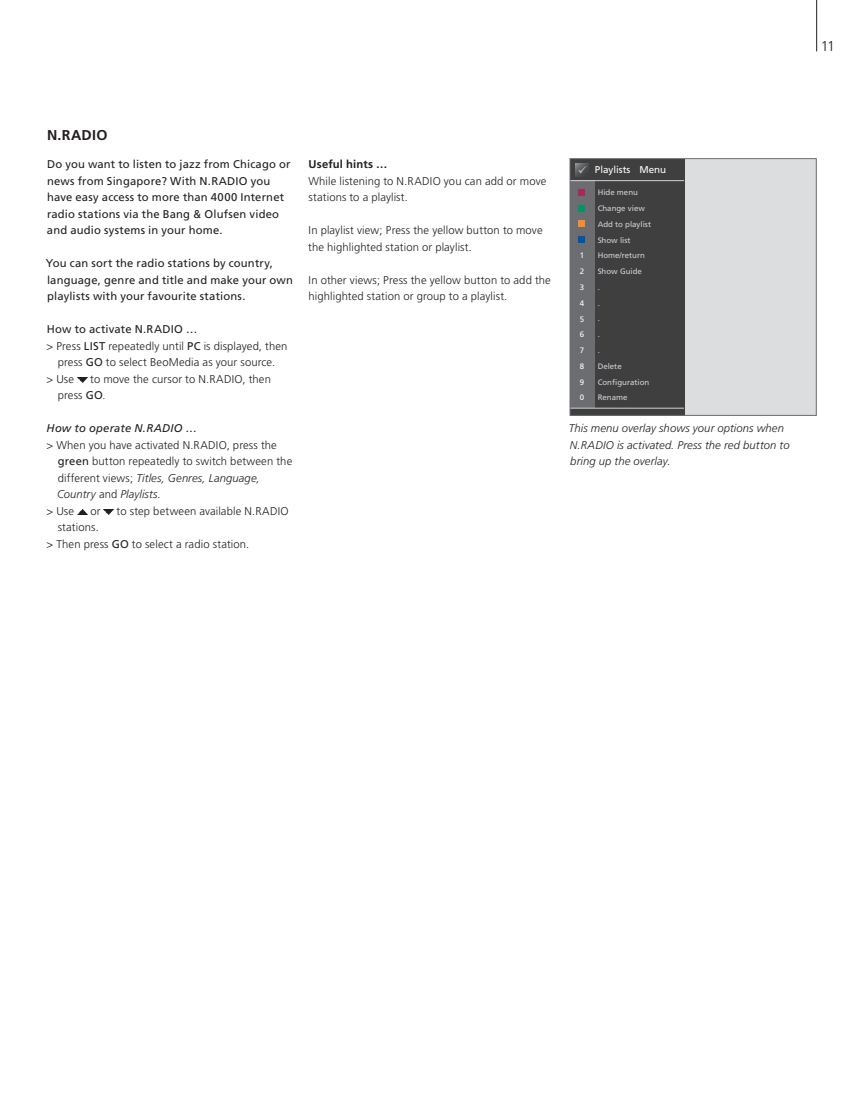
<style>
.page{position:relative;width:859px;height:1110px;background:#fff}
.page>*{position:absolute;margin:0;border:0;box-sizing:border-box;transform-origin:0 0}
.t1{font:700 14.25px "Frutiger";letter-spacing:.015em;color:#231f20}
.t2{font:300 14.25px "Frutiger";color:#231f20}
.t3{font:300 11.25px/16.5px "Frutiger";letter-spacing:.01em;color:#231f20}
.t4{font:11.25px/16.5px "Frutiger";letter-spacing:.015em;color:#231f20}
.t5{font:italic 300 11.25px/16.5px "Frutiger";letter-spacing:.01em;color:#231f20}
.t6{font:italic 11.25px "Frutiger";letter-spacing:.02em;color:#231f20}
.t7{font:700 11.25px "Frutiger";letter-spacing:.01em;color:#231f20}
.t8{font:9.9px "Frutiger";color:#fff}
.t9{font:7.95px/15.8px "Frutiger";color:#d1d2d4}
.t10{font:7.95px/15.8px "Frutiger";color:#fff;text-align:justify}
.s1{font-weight:400}
.s2{font-style:normal}
</style>
<div class="page">
<svg style="left:77px;top:378px;width:10px;height:4px"></svg>
<svg style="left:78px;top:510px;width:9px;height:4px"></svg>
<svg style="left:104px;top:510px;width:9px;height:4px"></svg>
<div style="left:570px;top:159px;width:246px;height:256px;background:#dcdddf"></div>
<div style="left:570px;top:159px;width:115px;height:256px;background:#3f3f40"></div>
<div style="left:570px;top:181px;width:24px;height:227px;background:#6c6d70"></div>
<hr style="left:570px;top:180px;width:114px;height:1px;background:#d1d2d4">
<hr style="left:570px;top:408px;width:114px;height:1px;background:#d1d2d4">
<div style="left:578px;top:189px;width:7px;height:7px;background:#a52a56"></div>
<div style="left:578px;top:205px;width:7px;height:7px;background:#019464"></div>
<div style="left:578px;top:220px;width:7px;height:7px;background:#f58b32"></div>
<div style="left:578px;top:236px;width:7px;height:7px;background:#0154a6"></div>
<div style="left:570px;top:158px;width:246px;height:258px;border:1px solid #6c6d70"></div>
<hr style="left:816px;top:0;width:1px;height:51px;background:#231f20">
<svg style="left:576px;top:163px;width:12px;height:13px"></svg>
<p class="t1" style="left:47px;top:126px;width:62px">N.RADIO</p>
<p class="t4" style="left:47px;top:156px;width:245px">Do you want to listen to jazz from Chicago or news from Singapore? With N.RADIO you have easy access to more than 4000 Internet radio stations via the Bang &amp; Olufsen video and audio systems in your home.</p>
<p class="t4" style="left:46px;top:255px;width:249px">You can sort the radio stations by country, language, genre and title and make your own playlists with your favourite stations.</p>
<p class="t4" style="left:47px;top:321px;width:152px">How to activate N.RADIO …</p>
<p class="t3" style="left:46px;top:337px;width:242px">&gt; Press <span class="s1">LIST</span> repeatedly until <span class="s1">PC</span> is displayed, then</p>
<p class="t3" style="left:58px;top:354px;width:219px">press <span class="s1">GO</span> to select BeoMedia as your source.</p>
<p class="t3" style="left:46px;top:370px;width:29px">&gt; Use</p>
<p class="t3" style="left:58px;top:370px;width:215px;text-indent:32px">to move the cursor to N.RADIO, then press <span class="s1">GO</span>.</p>
<p class="t6" style="left:47px;top:422px;width:152px">How to operate N.RADIO …</p>
<p class="t3" style="left:46px;top:436px;width:232px">&gt; When you have activated N.RADIO, press the</p>
<p class="t3" style="left:58px;top:453px;width:236px"><span class="s1">green</span> button repeatedly to switch between the</p>
<p class="t5" style="left:58px;top:469px;width:204px"><span class="s2">different views;</span> Titles, Genres, Language,</p>
<p class="t5" style="left:57px;top:486px;width:105px">Country <span class="s2">and</span> Playlists<span class="s2">.</span></p>
<p class="t3" style="left:46px;top:502px;width:29px">&gt; Use</p>
<p class="t3" style="left:90px;top:502px;width:12px">or</p>
<p class="t3" style="left:117px;top:502px;width:174px">to step between available N.RADIO</p>
<p class="t3" style="left:46px;top:519px;width:204px;text-indent:11px">stations.<br>&gt; Then press <span class="s1">GO</span> to select a radio station.</p>
<p class="t7" style="left:308px;top:157px;width:80px">Useful hints …</p>
<p class="t3" style="left:308px;top:172px;width:239px">While listening to N.RADIO you can add or move stations to a playlist.</p>
<p class="t3" style="left:308px;top:222px;width:236px">In playlist view; Press the yellow button to move the highlighted station or playlist.</p>
<p class="t3" style="left:309px;top:271px;width:244px">In other views; Press the yellow button to add the highlighted station or group to a playlist.</p>
<p class="t10" style="left:580px;top:248px;width:6px">1<br>2<br>3<br>4<br>5<br>6<br>7<br>8<br>9<br>0</p>
<p class="t8" style="left:595px;top:164px;width:73px">Playlists Menu</p>
<p class="t9" style="left:598px;top:185px;width:55px">Hide menu<br>Change view<br>Add to playlist<br>Show list<br>Home/return<br>Show Guide<br>.<br>.<br>.<br>.<br>.<br>Delete<br>Configuration<br>Rename</p>
<p class="t5" style="left:569px;top:420px;width:222px">This menu overlay shows your options when<br>N.RADIO is activated. Press the red button to bring up the overlay.</p>
<p class="t2" style="left:821px;top:38px;width:16px">11</p>
</div>
